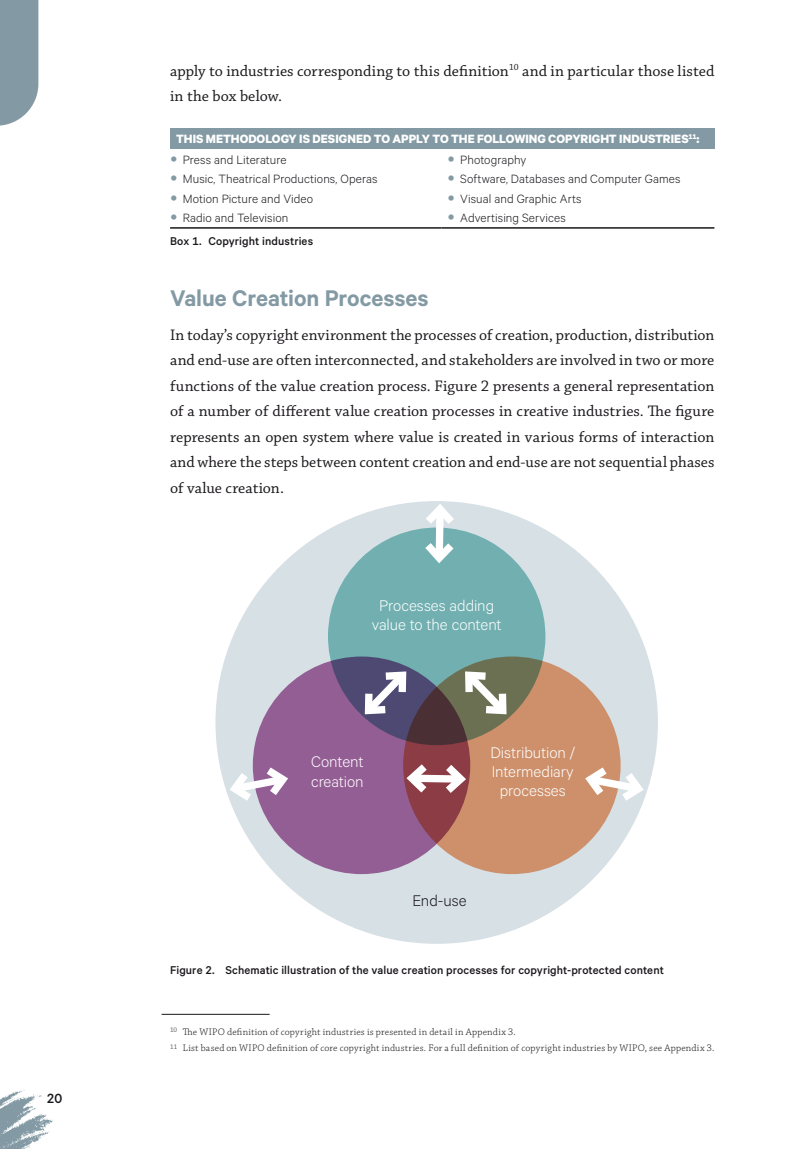
<style>
.page{position:relative;width:808px;height:1149px;background:#fff}
.page>*{position:absolute;margin:0;border:0;box-sizing:border-box;transform-origin:0 0}
.t1{font:600 25.5px "Calibre";letter-spacing:-.005em;color:#839aa4}
.t2{font:300 17.4px/19.4px "Calibre";letter-spacing:-.005em;color:#fff;text-align:center}
.t3{font:300 17.4px "Calibre";color:#1a171b}
.t4{font:16.05px/25.5px "Chaparral Pro";letter-spacing:.005em;color:#1a171b}
.t5{font:500 15px "Calibre";color:#1a171b}
.t6{font:300 13.5px/19.2px "Calibre";letter-spacing:.005em;color:#1a171b}
.t7{font:700 13.5px/20.9px "Calibre";letter-spacing:.005em;color:#fff}
.t8{font:500 12.75px "Calibre";letter-spacing:.005em;color:#1a171b}
.t9{font:300 10.05px/16.2px "Chaparral Pro";letter-spacing:.02em;color:#1a171b}
.s1{font-weight:300;color:#1a171b}
</style>
<div class="page">
<svg style="left:0;top:1090px;width:54px;height:59px"></svg>
<svg style="left:0;top:0;width:38px;height:126px;background:#8ca1ab"></svg>
<div style="left:170px;top:128px;width:544px;height:21px;background:#839aa4"></div>
<hr style="left:170px;top:227px;width:271px;height:1px;background:#1a171b">
<hr style="left:441px;top:227px;width:273px;height:1px;background:#1a171b">
<hr style="left:162px;top:1013px;width:108px;height:1px;background:#1a171b">
<div style="left:215px;top:501px;width:443px;height:442px;background:#d7e0e5;border-radius:50%"></div>
<div style="left:403px;top:656px;width:218px;height:217px;background:#cd906b;border-radius:50%"></div>
<svg style="left:253px;top:656px;width:217px;height:217px;background:#925b8c"></svg>
<svg style="left:327px;top:526px;width:219px;height:220px;fill:#71afb0"></svg>
<svg style="left:458px;top:664px;width:55px;height:56px;background:#8f937d"></svg>
<svg style="left:401px;top:756px;width:70px;height:44px;background:#aa6f77"></svg>
<svg style="left:585px;top:760px;width:64px;height:47px"></svg>
<svg style="left:224px;top:760px;width:69px;height:47px"></svg>
<svg style="left:418px;top:501px;width:44px;height:67px"></svg>
<svg style="left:358px;top:664px;width:55px;height:56px;background:#797694"></svg>
<p class="t5" style="left:47px;top:1089px;width:17px">20</p>
<p class="t4" style="left:170px;top:58px;width:546px">apply to industries corresponding to this definition<sup>10</sup> and in particular those listed in the box below.</p>
<p class="t7" style="left:183px;top:128px;width:518px;text-indent:-7px">THIS METHODOLOGY IS DESIGNED TO APPLY TO THE FOLLOWING COPYRIGHT INDUSTRIES<sup>11</sup>:<br><span class="s1">Press and Literature</span></p>
<p class="t6" style="left:183px;top:169px;width:196px">Music, Theatrical Productions, Operas<br>Motion Picture and Video<br>Radio and Television</p>
<p class="t6" style="left:460px;top:150px;width:222px">Photography<br>Software, Databases and Computer Games<br>Visual and Graphic Arts<br>Advertising Services</p>
<p class="t8" style="left:170px;top:233px;width:145px">Box 1. Copyright industries</p>
<h1 class="t1" style="left:170px;top:282px;width:260px">Value Creation Processes</h1>
<p class="t4" style="left:170px;top:322px;width:546px;text-align:justify">In today’s copyright environment the processes of creation, production, distribution and end-use are often interconnected, and stakeholders are involved in two or more functions of the value creation process. Figure 2 presents a general representation of a number of different value creation processes in creative industries. The figure represents an open system where value is created in various forms of interaction and where the steps between content creation and end-use are not sequential phases of value creation.</p>
<p class="t2" style="left:372px;top:594px;width:131px">Processes adding value to the content</p>
<p class="t2" style="left:311px;top:751px;width:54px;text-align:left">Content creation</p>
<p class="t2" style="left:490px;top:741px;width:86px">Distribution /<br>Intermediary processes</p>
<p class="t3" style="left:412px;top:890px;width:56px">End-use</p>
<p class="t8" style="left:170px;top:962px;width:495px">Figure 2. Schematic illustration of the value creation processes for copyright-protected content</p>
<p class="t9" style="left:170px;top:1023px;width:546px"><sup>10</sup> The WIPO definition of copyright industries is presented in detail in Appendix 3.<br><sup>11</sup> List based on WIPO definition of core copyright industries. For a full definition of copyright industries by WIPO, see Appendix 3.</p>
</div>
